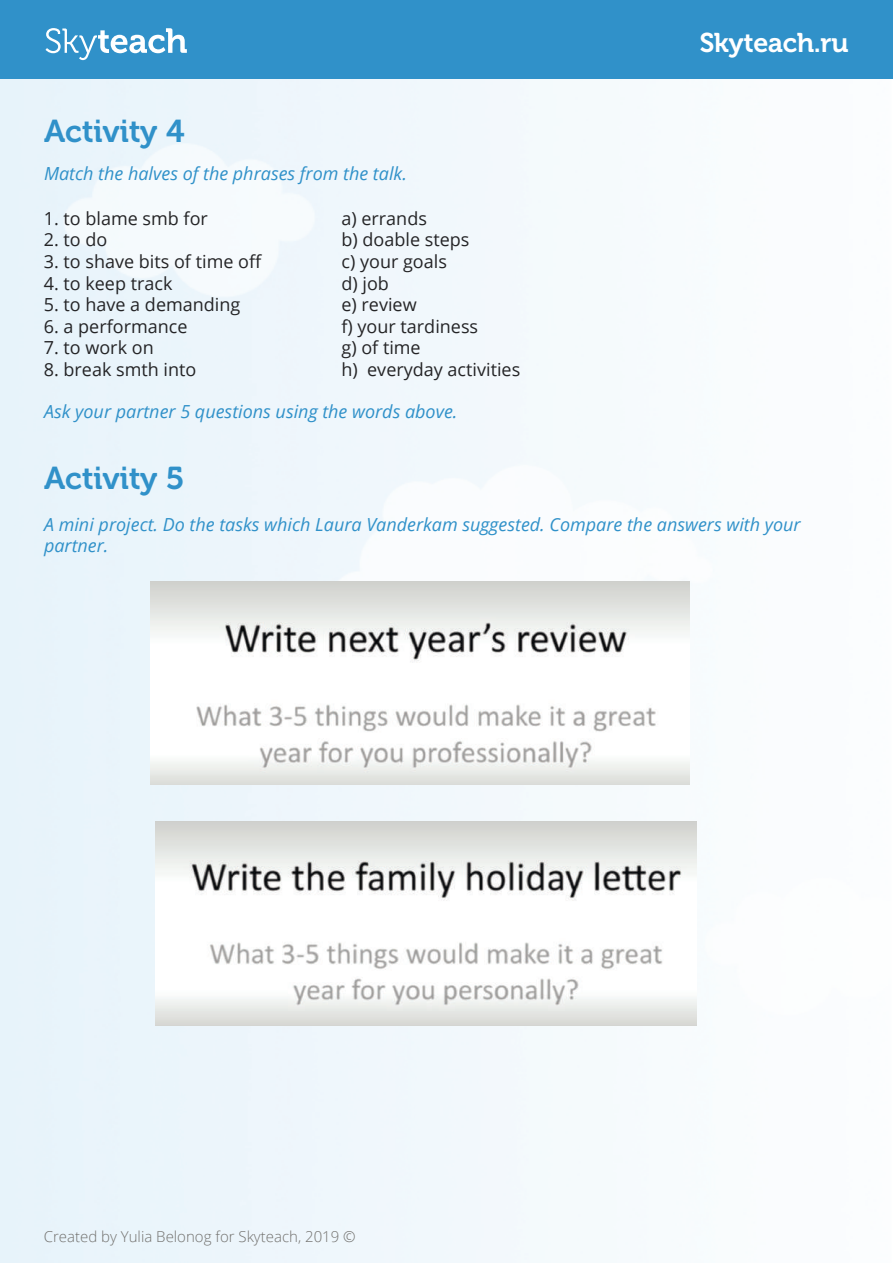
<style>
.page{position:relative;width:893px;height:1263px;background:#fff}
.page>*{position:absolute;margin:0;border:0;box-sizing:border-box;transform-origin:0 0}
.t1{font:31.5px "Museo Cyrl 700";color:#3091c9}
.t2{font:27px "Museo Cyrl 700";color:#fff}
.t3{font:18px/21.6px "Open Sans";color:#242426}
.t4{font:italic 18px/21.6px "Open Sans";color:#3091c9}
.t5{font:300 15px "Open Sans";color:#72716e}
</style>
<div class="page">
<div style="left:0;top:0;width:893px;height:79px;background:#3091c9"></div>
<svg style="left:46px;top:28px;width:141px;height:32px"></svg>
<img style="left:151px;top:582px;width:539px;height:203px">
<img style="left:156px;top:822px;width:541px;height:203px">
<h1 class="t1" style="left:44px;top:113px;width:142px">Activity 4</h1>
<p class="t4" style="left:44px;top:162px;width:364px">Match the halves of the phrases from the talk.</p>
<p class="t3" style="left:44px;top:207px;width:166px">1. to blame smb for</p>
<p class="t3" style="left:44px;top:228px;width:65px">2. to do</p>
<p class="t3" style="left:44px;top:250px;width:220px">3. to shave bits of time off</p>
<p class="t3" style="left:44px;top:272px;width:130px">4. to keep track</p>
<p class="t3" style="left:44px;top:293px;width:198px">5. to have a demanding</p>
<p class="t3" style="left:44px;top:315px;width:145px">6. a performance</p>
<p class="t3" style="left:44px;top:336px;width:111px">7. to work on</p>
<p class="t3" style="left:44px;top:358px;width:154px">8. break smth into</p>
<p class="t3" style="left:341px;top:207px;width:180px">a) errands<br>b) doable steps<br>c) your goals<br>d) job<br>e) review<br>f) your tardiness<br>g) of time<br>h) everyday activities</p>
<p class="t4" style="left:44px;top:400px;width:415px">Ask your partner 5 questions using the words above.</p>
<h2 class="t2" style="left:700px;top:28px;width:150px">Skyteach.ru</h2>
<h1 class="t1" style="left:44px;top:461px;width:141px">Activity 5</h1>
<p class="t4" style="left:44px;top:513px;width:758px">A mini project. Do the tasks which Laura Vanderkam suggested. Compare the answers with your partner.</p>
<p class="t5" style="left:44px;top:1226px;width:314px">Created by Yulia Belonog for Skyteach, 2019 ©</p>
</div>
